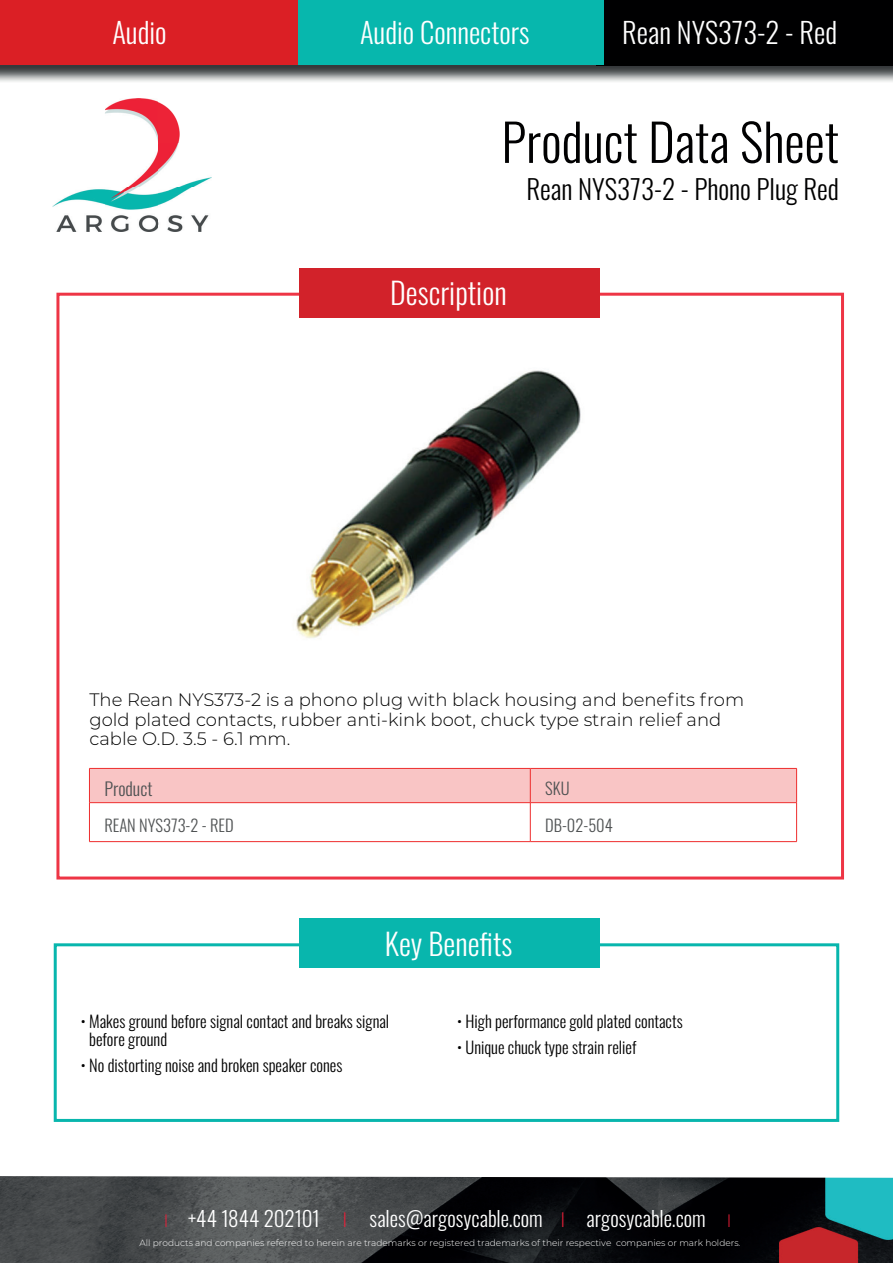
<style>
.page{position:relative;width:893px;height:1263px;background:#fff}
.page>*{position:absolute;margin:0;border:0;box-sizing:border-box;transform-origin:0 0}
.t1{font:300 51px "Oswald";color:#000001}
.t2{font:300 30px "Oswald";color:#fff}
.t3{font:300 28.5px "Oswald";color:#fff}
.t4{font:300 27px "Oswald";color:#000001}
.t5{font:300 21px "Oswald";color:#fff}
.t6{font:300 18px/19.5px "Montserrat";color:#000001}
.t7{font:300 18px "Oswald";color:#4f5253}
.t8{font:300 16.5px/18px "Oswald";color:#000001}
.t9{font:300 16.5px "Oswald";color:#4f5253}
.t10{font:300 9px "Montserrat";color:#fff}
.s1{font-family:"Montserrat";font-size:18px;color:#ed1e38}
.s2{font-family:"Montserrat";color:#ed1e38}
</style>
<div class="page">
<div style="left:56px;top:293px;width:788px;height:586px;border:3px solid #ee3545"></div>
<img style="left:53px;top:99px;width:159px;height:133px">
<img style="left:0;top:64px;width:893px;height:18px">
<div style="left:0;top:0;width:893px;height:64px;background:#db1f25"></div>
<div style="left:596px;top:0;width:297px;height:65px;background:#000001"></div>
<div style="left:298px;top:0;width:305px;height:64px;background:#07b7ad"></div>
<img style="left:0;top:1176px;width:893px;height:87px">
<div style="left:90px;top:769px;width:706px;height:33px;background:#f9c5c5"></div>
<hr style="left:89px;top:768px;width:441px;height:1px;background:#ee2d2d">
<hr style="left:89px;top:769px;width:1px;height:33px;background:#ee2d2d">
<hr style="left:530px;top:768px;width:267px;height:1px;background:#ee2d2d">
<hr style="left:530px;top:769px;width:1px;height:33px;background:#ee2d2d">
<hr style="left:796px;top:769px;width:1px;height:33px;background:#ee2d2d">
<hr style="left:89px;top:802px;width:441px;height:1px;background:#ee2d2d">
<hr style="left:89px;top:803px;width:1px;height:38px;background:#ee2d2d">
<hr style="left:530px;top:802px;width:267px;height:1px;background:#ee2d2d">
<hr style="left:530px;top:803px;width:1px;height:38px;background:#ee2d2d">
<hr style="left:796px;top:803px;width:1px;height:38px;background:#ee2d2d">
<hr style="left:89px;top:841px;width:441px;height:1px;background:#ee2d2d">
<hr style="left:530px;top:841px;width:267px;height:1px;background:#ee2d2d">
<img style="left:296px;top:370px;width:285px;height:268px">
<div style="left:299px;top:268px;width:301px;height:49px;background:#d2222a"></div>
<div style="left:54px;top:943px;width:785px;height:179px;border:3px solid #08b6ad"></div>
<div style="left:300px;top:918px;width:300px;height:50px;background:#08b6ad"></div>
<h3 class="t3" style="left:112px;top:7px;width:56px">Audio</h3>
<h3 class="t3" style="left:360px;top:7px;width:171px">Audio Connectors</h3>
<h3 class="t3" style="left:622px;top:7px;width:216px">Rean NYS373-2 - Red</h3>
<h1 class="t1" style="left:501px;top:97px;width:339px">Product Data Sheet</h1>
<h3 class="t4" style="left:526px;top:165px;width:314px">Rean NYS373-2 - Phono Plug Red</h3>
<h2 class="t2" style="left:390px;top:266px;width:118px">Description</h2>
<p class="t6" style="left:89px;top:690px;width:656px">The Rean NYS373-2 is a phono plug with black housing and benefits from gold plated contacts, rubber anti-kink boot, chuck type strain relief and cable O.D. 3.5 - 6.1 mm.</p>
<p class="t7" style="left:104px;top:773px;width:50px">Product</p>
<p class="t9" style="left:545px;top:774px;width:26px">SKU</p>
<p class="t9" style="left:104px;top:811px;width:131px">REAN NYS373-2 - RED</p>
<p class="t9" style="left:545px;top:811px;width:69px">DB-02-504</p>
<h2 class="t2" style="left:385px;top:917px;width:129px">Key Benefits</h2>
<p class="t8" style="left:89px;top:1010px;width:302px;text-indent:-8px">• Makes ground before signal contact and breaks signal before ground</p>
<p class="t8" style="left:81px;top:1054px;width:263px">• No distorting noise and broken speaker cones</p>
<p class="t8" style="left:457px;top:1010px;width:227px">• High performance gold plated contacts</p>
<p class="t8" style="left:457px;top:1036px;width:181px">• Unique chuck type strain relief</p>
<p class="t5" style="left:164px;top:1199px;width:570px"><span class="s1">I</span> +44 1844 202101 <span class="s2">I</span> sales@argosycable.com <span class="s2">I</span> argosycable.com <span class="s1">I</span></p>
<p class="t10" style="left:139px;top:1237px;width:602px">All products and companies referred to herein are trademarks or registered trademarks of their respective companies or mark holders.</p>
</div>
